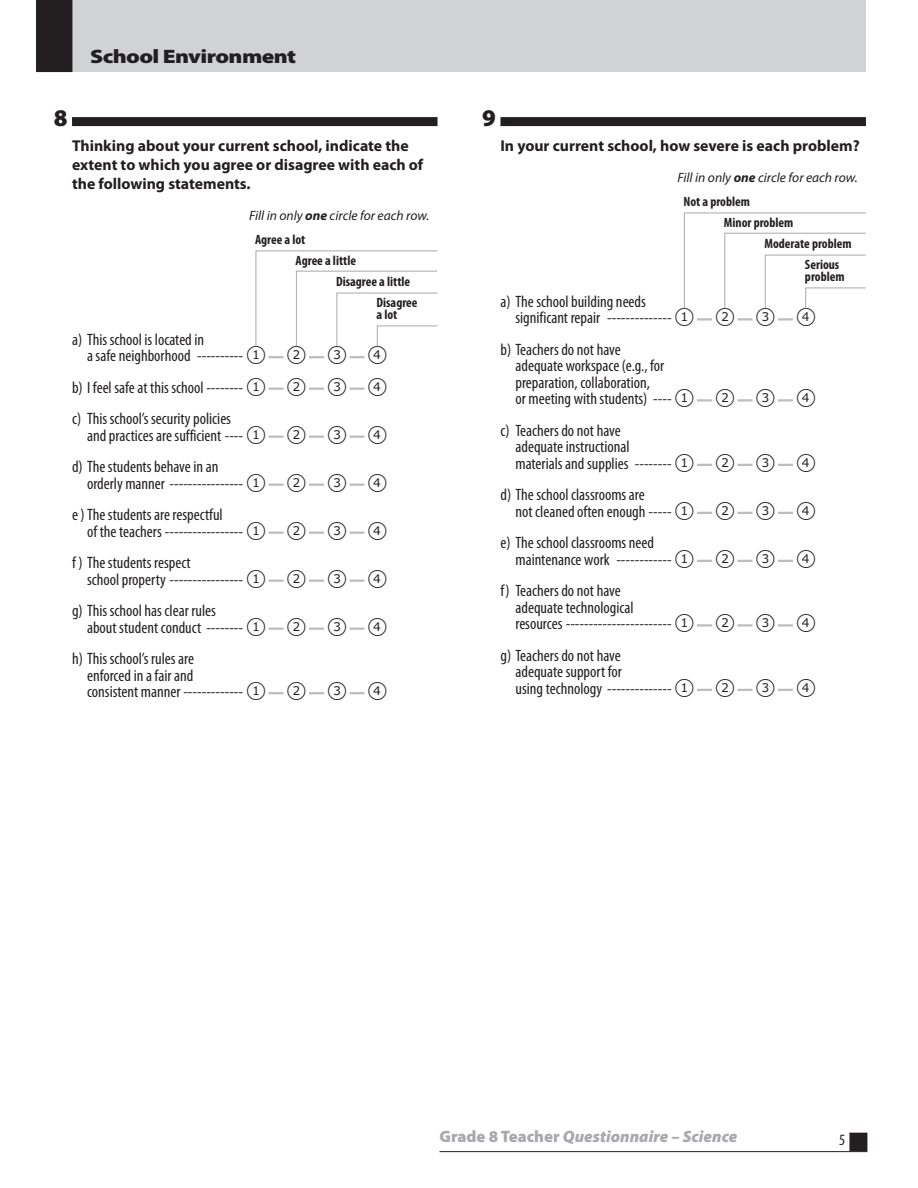
<style>
.page{position:relative;width:918px;height:1188px;background:#fff}
.page>*{position:absolute;margin:0;border:0;box-sizing:border-box;transform-origin:0 0}
.t1{font:900 24px "Myriad Pro";color:#231f20}
.t2{font:22.5px "TIMSS options";color:#231f20}
.t3{font:900 19.5px "Myriad Pro";letter-spacing:-.025em;color:#231f20;scale:1.2 1}
.t4{font:condensed 16.5px/16.5px "Myriad Pro";color:#231f20}
.t5{font:italic 900 16.5px "Myriad Pro";color:#a8a9ad}
.t6{font:700 15.75px/18.9px "Myriad Pro";color:#231f20}
.t7{font:condensed 15.75px "Myriad Pro";color:#231f20}
.t8{font:700 condensed 13.5px/12px "Myriad Pro";color:#231f20}
.t9{font:italic 13.5px "Myriad Pro";color:#231f20}
.s1{font-weight:700}
.s2{font-style:normal}
</style>
<div class="page">
<div style="left:850px;top:1133px;width:17px;height:17px;background:#231f20"></div>
<div style="left:849px;top:1133px;width:18px;height:18px;border:2px solid #231f20"></div>
<hr style="left:440px;top:1151px;width:427px;height:1px;background:#231f20">
<div style="left:36px;top:0;width:830px;height:72px;background:#d1d2d4"></div>
<div style="left:72px;top:117px;width:366px;height:9px;background:#231f20"></div>
<div style="left:36px;top:0;width:36px;height:72px;background:#231f20"></div>
<svg style="left:269px;top:356px;width:15px;height:2px"></svg>
<svg style="left:309px;top:356px;width:15px;height:2px"></svg>
<svg style="left:350px;top:356px;width:15px;height:2px"></svg>
<svg style="left:269px;top:388px;width:15px;height:2px"></svg>
<svg style="left:309px;top:388px;width:15px;height:2px"></svg>
<svg style="left:350px;top:388px;width:15px;height:2px"></svg>
<svg style="left:269px;top:436px;width:15px;height:2px"></svg>
<svg style="left:309px;top:436px;width:15px;height:2px"></svg>
<svg style="left:350px;top:436px;width:15px;height:2px"></svg>
<svg style="left:269px;top:484px;width:15px;height:2px"></svg>
<svg style="left:309px;top:484px;width:15px;height:2px"></svg>
<svg style="left:350px;top:484px;width:15px;height:2px"></svg>
<svg style="left:269px;top:532px;width:15px;height:2px"></svg>
<svg style="left:309px;top:532px;width:15px;height:2px"></svg>
<svg style="left:350px;top:532px;width:15px;height:2px"></svg>
<svg style="left:269px;top:580px;width:15px;height:2px"></svg>
<svg style="left:309px;top:580px;width:15px;height:2px"></svg>
<svg style="left:350px;top:580px;width:15px;height:2px"></svg>
<svg style="left:269px;top:628px;width:15px;height:2px"></svg>
<svg style="left:309px;top:628px;width:15px;height:2px"></svg>
<svg style="left:350px;top:628px;width:15px;height:2px"></svg>
<svg style="left:269px;top:692px;width:15px;height:2px"></svg>
<svg style="left:309px;top:692px;width:15px;height:2px"></svg>
<svg style="left:350px;top:692px;width:15px;height:2px"></svg>
<div style="left:500px;top:117px;width:366px;height:9px;background:#231f20"></div>
<hr style="left:697px;top:318px;width:15px;height:3px;background:#bcbdc0">
<hr style="left:737px;top:318px;width:15px;height:3px;background:#bcbdc0">
<hr style="left:778px;top:318px;width:15px;height:3px;background:#bcbdc0">
<hr style="left:697px;top:399px;width:15px;height:3px;background:#bcbdc0">
<hr style="left:737px;top:399px;width:15px;height:3px;background:#bcbdc0">
<hr style="left:778px;top:399px;width:15px;height:3px;background:#bcbdc0">
<svg style="left:697px;top:464px;width:15px;height:2px"></svg>
<svg style="left:737px;top:464px;width:15px;height:2px"></svg>
<svg style="left:778px;top:464px;width:15px;height:2px"></svg>
<svg style="left:697px;top:512px;width:15px;height:2px"></svg>
<svg style="left:737px;top:512px;width:15px;height:2px"></svg>
<svg style="left:778px;top:512px;width:15px;height:2px"></svg>
<svg style="left:697px;top:560px;width:15px;height:2px"></svg>
<svg style="left:737px;top:560px;width:15px;height:2px"></svg>
<svg style="left:778px;top:560px;width:15px;height:2px"></svg>
<hr style="left:697px;top:624px;width:15px;height:3px;background:#bcbdc0">
<hr style="left:737px;top:624px;width:15px;height:3px;background:#bcbdc0">
<hr style="left:778px;top:624px;width:15px;height:3px;background:#bcbdc0">
<svg style="left:697px;top:689px;width:15px;height:2px"></svg>
<svg style="left:737px;top:689px;width:15px;height:2px"></svg>
<svg style="left:778px;top:689px;width:15px;height:2px"></svg>
<svg style="left:684px;top:212px;width:182px;height:97px"></svg>
<svg style="left:255px;top:250px;width:183px;height:97px"></svg>
<p class="t1" style="left:54px;top:104px;width:15px">8</p>
<h2 class="t3" style="left:90px;top:45px;width:173px">School Environment</h2>
<p class="t6" style="left:72px;top:136px;width:353px">Thinking about your current school, indicate the extent to which you agree or disagree with each of the following statements.</p>
<p class="t9" style="left:249px;top:208px;width:182px">Fill in only <span class="s1">one</span> circle for each row.</p>
<p class="t8" style="left:255px;top:234px;width:52px">Agree a lot</p>
<p class="t8" style="left:296px;top:255px;width:62px">Agree a little</p>
<p class="t8" style="left:336px;top:276px;width:76px">Disagree a little</p>
<p class="t8" style="left:377px;top:297px;width:43px">Disagree a lot</p>
<p class="t4" style="left:87px;top:331px;width:158px;text-indent:-15px">a) This school is located in<br>a safe neighborhood ----------</p>
<p class="t2" style="left:247px;top:343px;width:20px">1</p>
<p class="t2" style="left:288px;top:343px;width:20px">2</p>
<p class="t2" style="left:328px;top:343px;width:20px">3</p>
<p class="t2" style="left:369px;top:343px;width:20px">4</p>
<p class="t4" style="left:72px;top:379px;width:173px">b) I feel safe at this school --------</p>
<p class="t2" style="left:247px;top:375px;width:20px">1</p>
<p class="t2" style="left:288px;top:375px;width:20px">2</p>
<p class="t2" style="left:328px;top:375px;width:20px">3</p>
<p class="t2" style="left:369px;top:375px;width:20px">4</p>
<p class="t4" style="left:87px;top:411px;width:158px;text-indent:-15px">c) This school’s security policies and practices are sufficient ----</p>
<p class="t2" style="left:247px;top:423px;width:20px">1</p>
<p class="t2" style="left:288px;top:423px;width:20px">2</p>
<p class="t2" style="left:328px;top:423px;width:20px">3</p>
<p class="t2" style="left:369px;top:423px;width:20px">4</p>
<p class="t4" style="left:87px;top:459px;width:158px;text-indent:-15px">d) The students behave in an orderly manner ----------------</p>
<p class="t2" style="left:247px;top:471px;width:20px">1</p>
<p class="t2" style="left:288px;top:471px;width:20px">2</p>
<p class="t2" style="left:328px;top:471px;width:20px">3</p>
<p class="t2" style="left:369px;top:471px;width:20px">4</p>
<p class="t4" style="left:87px;top:507px;width:158px;text-indent:-15px">e ) The students are respectful<br>of the teachers -----------------</p>
<p class="t2" style="left:247px;top:519px;width:20px">1</p>
<p class="t2" style="left:288px;top:519px;width:20px">2</p>
<p class="t2" style="left:328px;top:519px;width:20px">3</p>
<p class="t2" style="left:369px;top:519px;width:20px">4</p>
<p class="t4" style="left:87px;top:555px;width:158px;text-indent:-15px">f ) The students respect<br>school property ----------------</p>
<p class="t2" style="left:247px;top:567px;width:20px">1</p>
<p class="t2" style="left:288px;top:567px;width:20px">2</p>
<p class="t2" style="left:328px;top:567px;width:20px">3</p>
<p class="t2" style="left:369px;top:567px;width:20px">4</p>
<p class="t4" style="left:87px;top:603px;width:158px;text-indent:-15px">g) This school has clear rules about student conduct --------</p>
<p class="t2" style="left:247px;top:615px;width:20px">1</p>
<p class="t2" style="left:288px;top:615px;width:20px">2</p>
<p class="t2" style="left:328px;top:615px;width:20px">3</p>
<p class="t2" style="left:369px;top:615px;width:20px">4</p>
<p class="t4" style="left:87px;top:651px;width:158px;text-indent:-15px">h) This school’s rules are<br>enforced in a fair and consistent manner -------------</p>
<p class="t2" style="left:247px;top:679px;width:20px">1</p>
<p class="t2" style="left:288px;top:679px;width:20px">2</p>
<p class="t2" style="left:328px;top:679px;width:20px">3</p>
<p class="t2" style="left:369px;top:679px;width:20px">4</p>
<p class="t1" style="left:482px;top:104px;width:15px">9</p>
<p class="t6" style="left:500px;top:136px;width:361px">In your current school, how severe is each problem?</p>
<p class="t9" style="left:677px;top:171px;width:182px">Fill in only <span class="s1">one</span> circle for each row.</p>
<p class="t8" style="left:683px;top:196px;width:68px">Not a problem</p>
<p class="t8" style="left:724px;top:217px;width:71px">Minor problem</p>
<p class="t8" style="left:764px;top:238px;width:89px">Moderate problem</p>
<p class="t8" style="left:805px;top:259px;width:41px">Serious problem</p>
<p class="t4" style="left:515px;top:294px;width:158px;text-indent:-15px">a) The school building needs significant repair --------------</p>
<p class="t2" style="left:676px;top:305px;width:20px">1</p>
<p class="t2" style="left:716px;top:305px;width:20px">2</p>
<p class="t2" style="left:757px;top:305px;width:20px">3</p>
<p class="t2" style="left:797px;top:305px;width:20px">4</p>
<p class="t4" style="left:515px;top:342px;width:158px;text-indent:-15px">b) Teachers do not have adequate workspace (e.g., for preparation, collaboration,<br>or meeting with students) ----</p>
<p class="t2" style="left:676px;top:386px;width:20px">1</p>
<p class="t2" style="left:716px;top:386px;width:20px">2</p>
<p class="t2" style="left:757px;top:386px;width:20px">3</p>
<p class="t2" style="left:797px;top:386px;width:20px">4</p>
<p class="t4" style="left:515px;top:423px;width:158px;text-indent:-15px">c) Teachers do not have adequate instructional materials and supplies --------</p>
<p class="t2" style="left:676px;top:451px;width:20px">1</p>
<p class="t2" style="left:716px;top:451px;width:20px">2</p>
<p class="t2" style="left:757px;top:451px;width:20px">3</p>
<p class="t2" style="left:797px;top:451px;width:20px">4</p>
<p class="t4" style="left:515px;top:487px;width:158px;text-indent:-15px">d) The school classrooms are<br>not cleaned often enough -----</p>
<p class="t2" style="left:676px;top:499px;width:20px">1</p>
<p class="t2" style="left:716px;top:499px;width:20px">2</p>
<p class="t2" style="left:757px;top:499px;width:20px">3</p>
<p class="t2" style="left:797px;top:499px;width:20px">4</p>
<p class="t4" style="left:515px;top:535px;width:158px;text-indent:-15px">e) The school classrooms need maintenance work ------------</p>
<p class="t2" style="left:676px;top:547px;width:20px">1</p>
<p class="t2" style="left:716px;top:547px;width:20px">2</p>
<p class="t2" style="left:757px;top:547px;width:20px">3</p>
<p class="t2" style="left:797px;top:547px;width:20px">4</p>
<p class="t4" style="left:515px;top:583px;width:158px;text-indent:-15px">f) Teachers do not have adequate technological resources -----------------------</p>
<p class="t2" style="left:676px;top:611px;width:20px">1</p>
<p class="t2" style="left:716px;top:611px;width:20px">2</p>
<p class="t2" style="left:757px;top:611px;width:20px">3</p>
<p class="t2" style="left:797px;top:611px;width:20px">4</p>
<p class="t4" style="left:515px;top:648px;width:158px;text-indent:-15px">g) Teachers do not have adequate support for<br>using technology --------------</p>
<p class="t2" style="left:676px;top:676px;width:20px">1</p>
<p class="t2" style="left:716px;top:676px;width:20px">2</p>
<p class="t2" style="left:757px;top:676px;width:20px">3</p>
<p class="t2" style="left:797px;top:676px;width:20px">4</p>
<p class="t5" style="left:440px;top:1127px;width:299px"><span class="s2">Grade 8 Teacher</span> Questionnaire – Science</p>
<p class="t7" style="left:839px;top:1131px;width:8px">5</p>
</div>
